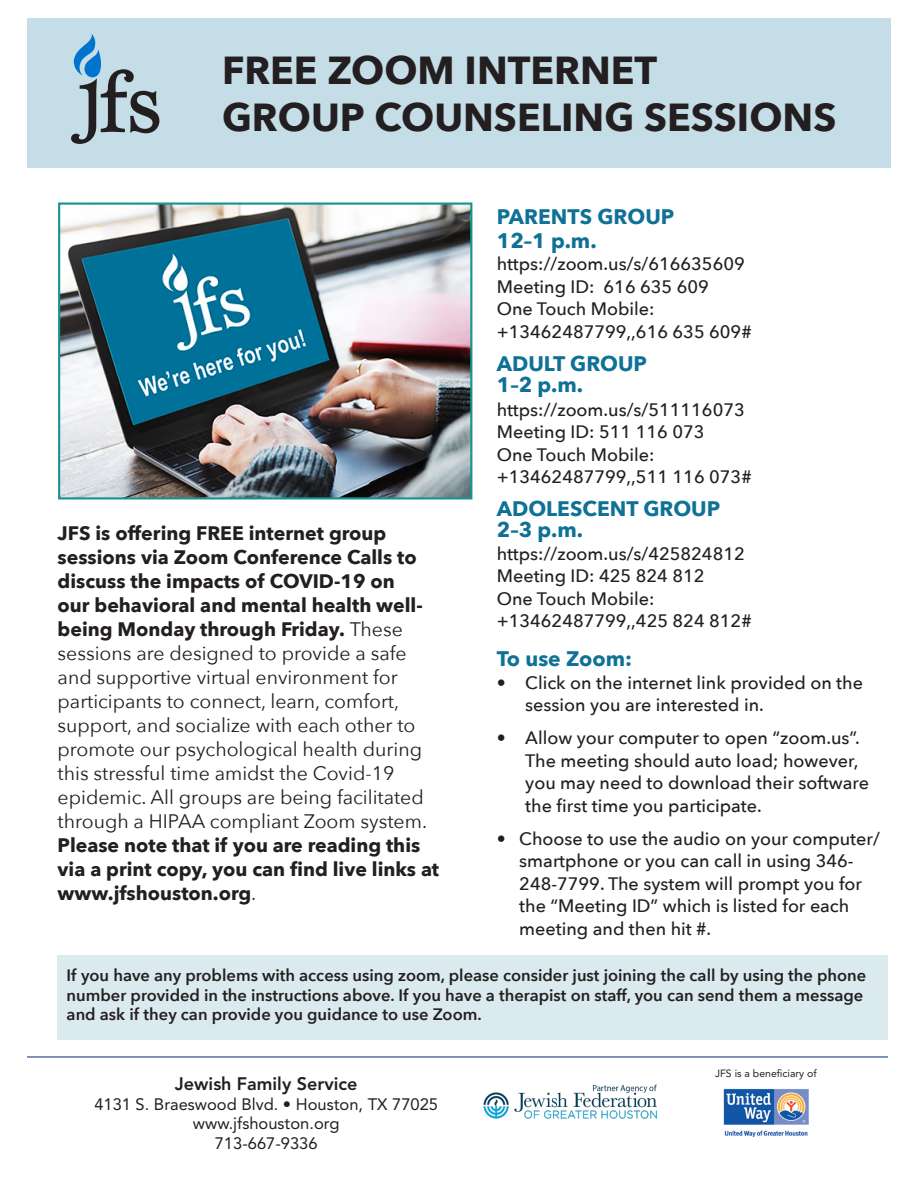
<style>
.page{position:relative;width:918px;height:1188px;background:#fff}
.page>*{position:absolute;margin:0;border:0;box-sizing:border-box;transform-origin:0 0}
.t1{font:700 39px/46.5px "Avenir Next";color:#231f20}
.t2{font:700 21px/21px "Avenir Next";color:#0f7196}
.cap_text{font:19.5px/24px "Avenir Next";color:#231f20}
.info_text{font:500 18px/22.5px "Avenir Next";color:#231f20}
.cap_text-2{font:500 18px "Avenir Next";color:#231f20}
.t3{font:800 18px "Avenir";color:#231f20}
.cap_text-3{font:600 16.5px/19.5px "Avenir Next";color:#231f20}
.t4{font:16.5px/19.5px "Avenir";color:#231f20;text-align:center}
.t5{font:10.5px "Avenir";color:#231f20}
.s1{font-weight:700}
</style>
<div class="page">
<div style="left:27px;top:18px;width:864px;height:149px;background:#c5dde6"></div>
<svg style="left:71px;top:33px;width:88px;height:111px"></svg>
<img style="left:723px;top:1088px;width:85px;height:49px">
<img style="left:483px;top:1084px;width:174px;height:35px">
<img style="left:61px;top:206px;width:408px;height:291px">
<div style="left:58px;top:203px;width:414px;height:297px;border:2px solid #199490"></div>
<hr style="left:27px;top:1057px;width:861px;height:1px;background:#002f73">
<div style="left:58px;top:956px;width:830px;height:84px;background:#dbeaef"></div>
<p class="t1" style="left:222px;top:47px;width:616px">FREE ZOOM INTERNET<br>GROUP COUNSELING SESSIONS</p>
<p class="cap_text" style="left:58px;top:520px;width:383px"><span class="s1">JFS is offering FREE internet group sessions via Zoom Conference Calls to discuss the impacts of COVID-19 on<br>our behavioral and mental health well&shy;being Monday through Friday.</span> These sessions are designed to provide a safe and supportive virtual environment for participants to connect, learn, comfort, support, and socialize with each other to promote our psychological health during this stressful time amidst the Covid-19 epidemic. All groups are being facilitated through a HIPAA compliant Zoom system.<br><span class="s1">Please note that if you are reading this via a print copy, you can find live links at www.jfshouston.org</span>.</p>
<p class="t2" style="left:497px;top:204px;width:179px;line-height:24px">PARENTS GROUP<br>12–1 p.m.</p>
<p class="info_text" style="left:497px;top:252px;width:250px">https://zoom.us/s/616635609</p>
<p class="info_text" style="left:497px;top:274px;width:214px">Meeting ID: 616 635 609</p>
<p class="info_text" style="left:497px;top:297px;width:256px">One Touch Mobile: +13462487799,,616 635 609#</p>
<p class="t2" style="left:497px;top:352px;width:152px">ADULT GROUP<br>1–2 p.m.</p>
<p class="cap_text-2" style="left:497px;top:394px;width:250px">https://zoom.us/s/511116073</p>
<p class="info_text" style="left:497px;top:420px;width:209px">Meeting ID: 511 116 073</p>
<p class="info_text" style="left:497px;top:442px;width:256px">One Touch Mobile: +13462487799,,511 116 073#</p>
<p class="t2" style="left:497px;top:498px;width:225px">ADOLESCENT GROUP<br>2–3 p.m.</p>
<p class="info_text" style="left:497px;top:541px;width:256px">https://zoom.us/s/425824812<br>Meeting ID: 425 824 812<br>One Touch Mobile: +13462487799,,425 824 812#</p>
<p class="t2" style="left:497px;top:648px;width:137px">To use Zoom:</p>
<p class="info_text" style="left:525px;top:670px;width:339px;text-indent:-28px">• Click on the internet link provided on the session you are interested in.</p>
<p class="info_text" style="left:525px;top:726px;width:345px;text-indent:-28px">• Allow your computer to open “zoom.us”.<br>The meeting should auto load; however, you may need to download their software the first time you participate.</p>
<p class="info_text" style="left:519px;top:826px;width:362px;text-indent:-22px">• Choose to use the audio on your computer/ smartphone or you can call in using 346- 248-7799. The system will prompt you for the “Meeting ID” which is listed for each meeting and then hit #.</p>
<p class="cap_text-3" style="left:67px;top:965px;width:801px">If you have any problems with access using zoom, please consider just joining the call by using the phone number provided in the instructions above. If you have a therapist on staff, you can send them a message and ask if they can provide you guidance to use Zoom.</p>
<p class="t3" style="left:175px;top:1073px;width:184px">Jewish Family Service</p>
<p class="t4" style="left:94px;top:1094px;width:345px">4131 S. Braeswood Blvd. • Houston, TX 77025 www.jfshouston.org<br>713-667-9336</p>
<p class="t5" style="left:715px;top:1068px;width:103px">JFS is a beneficiary of</p>
</div>
